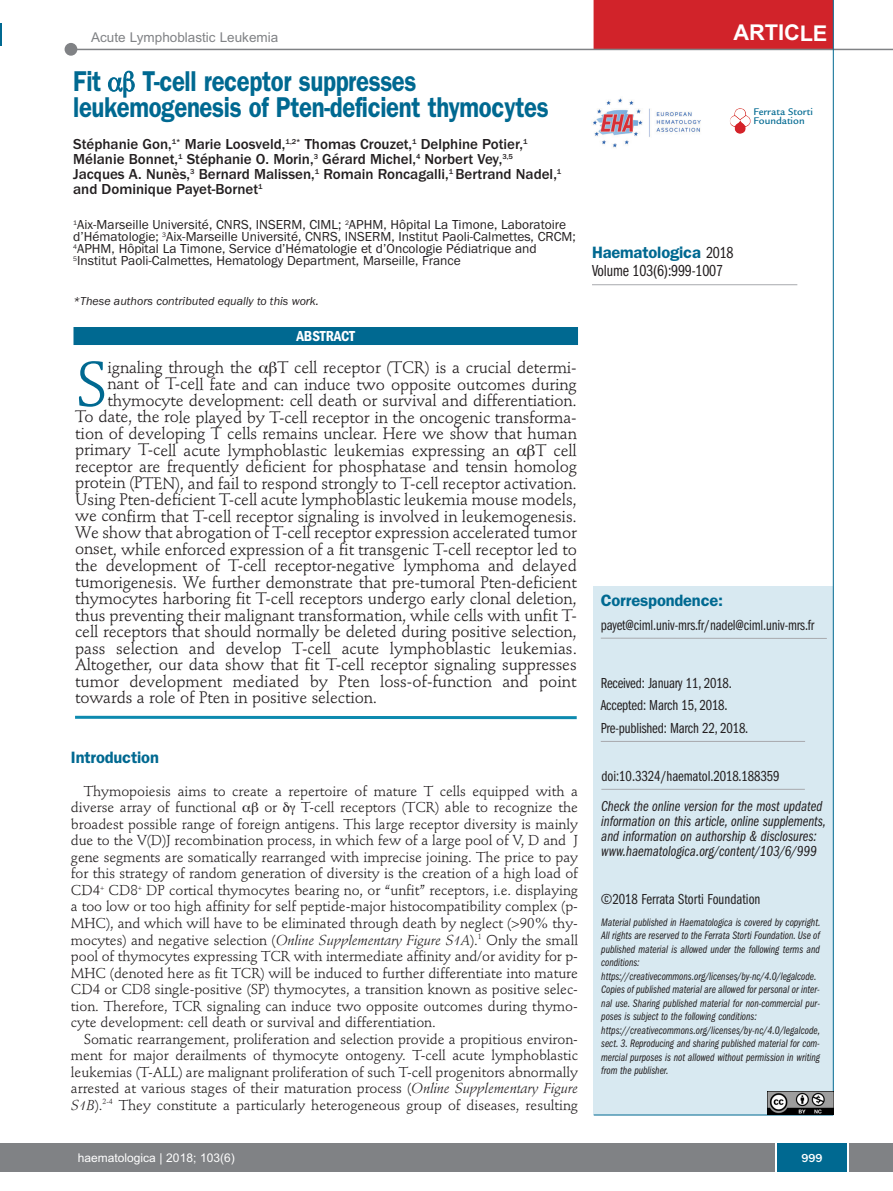
<style>
.page{position:relative;width:893px;height:1191px;background:#fff}
.page>*{position:absolute;margin:0;border:0;box-sizing:border-box;transform-origin:0 0}
.t1{font:62.7px "Stempel Schneidler";color:#006991}
.t2{font:600 28.8px/25.5px "Franklin Gothic";letter-spacing:-.015em;color:#006991;scale:.83 1}
.t3{font:700 21.75px "Arial";letter-spacing:-.01em;color:#fff}
.t4{font:16.5px/16.5px "Stempel Schneidler";letter-spacing:-.01em;color:#231f20;text-align:justify}
.t5{font:600 16.5px "Franklin Gothic";letter-spacing:-.01em;color:#006991}
.t6{font:16.5px "Franklin Gothic Book Cmpr";letter-spacing:-.01em;color:#231f20}
.t7{font:500 15px/15px "Franklin Gothic";color:#231f20}
.t8{font:15px/22.5px "Franklin Gothic Book Cmpr";letter-spacing:-.01em;color:#231f20}
.t9{font:15px/15px "Franklin Gothic Book Cmpr Ital";color:#231f20}
.t10{font:600 condensed 15px "Franklin Gothic";letter-spacing:-.005em;color:#fff}
.t11{font:14.25px/16.5px "Stempel Schneidler";letter-spacing:-.005em;color:#231f20;text-align:justify}
.t12{font:13.5px/12px "Franklin Gothic";color:#231f20}
.t13{font:13.5px "Arial";color:#808285}
.t14{font:italic 12px "Franklin Gothic";color:#231f20}
.t15{font:12px "Arial";color:#fff}
.t16{font:500 12px "Franklin Gothic";color:#fff}
.t17{font:11.25px/13.5px "Franklin Gothic Book Cmpr Ital";color:#231f20}
.t18{font:500 10.5px/9px "Legacy Sans";color:#006991}
.s1{font-style:italic}
.s2{font-family:"Franklin Gothic Book Cmpr";font-weight:400;color:#231f20}
</style>
<div class="page">
<div style="left:1px;top:1143px;width:892px;height:28px;background:#808285"></div>
<div style="left:777px;top:1143px;width:70px;height:28px;background:#006991"></div>
<hr style="left:775px;top:1143px;width:2px;height:28px;background:#fff">
<hr style="left:847px;top:1143px;width:2px;height:28px;background:#fff">
<div style="left:594px;top:586px;width:239px;height:529px;background:#d8e9f1"></div>
<hr style="left:601px;top:741px;width:204px;height:1px;background:#a8a9ad">
<hr style="left:601px;top:638px;width:226px;height:1px;background:#a8a9ad">
<hr style="left:594px;top:1114px;width:239px;height:1px;background:#006991">
<img style="left:730px;top:108px;width:20px;height:26px">
<img style="left:591px;top:98px;width:110px;height:50px">
<hr style="left:592px;top:284px;width:205px;height:1px;background:#a8a9ad">
<div style="left:594px;top:0;width:239px;height:50px;background:#d1232a"></div>
<hr style="left:70px;top:49px;width:823px;height:1px;background:#808285">
<div style="left:65px;top:43px;width:12px;height:13px;background:#808285;border-radius:50%"></div>
<hr style="left:601px;top:789px;width:204px;height:1px;background:#a8a9ad">
<hr style="left:833px;top:0;width:1px;height:1114px;background:#006991">
<img style="left:768px;top:1091px;width:65px;height:23px">
<hr style="left:0;top:23px;width:2px;height:22px;background:#006991">
<svg style="left:0;top:1143px;width:1px;height:28px"></svg>
<hr style="left:75px;top:716px;width:502px;height:3px;background:#0d8aaf">
<div style="left:73px;top:327px;width:505px;height:18px;background:#006991"></div>
<p class="t13" style="left:91px;top:30px;width:189px">Acute Lymphoblastic Leukemia</p>
<h3 class="t3" style="left:734px;top:20px;width:95px">ARTICLE</h3>
<h2 class="t2" style="left:73px;top:71px;width:35px">Fit</h2>
<h2 class="t2" style="left:73px;top:71px;width:574px;text-indent:69px">T-cell receptor suppresses leukemogenesis of Pten-deficient thymocytes</h2>
<p class="t7" style="left:73px;top:136px;width:490px">Stéphanie Gon,<sup>1*</sup> Marie Loosveld,<sup>1,2*</sup> Thomas Crouzet,<sup>1</sup> Delphine Potier,<sup>1<br></sup>Mélanie Bonnet,<sup>1</sup> Stéphanie O. Morin,<sup>3</sup> Gérard Michel,<sup>4</sup> Norbert Vey,<sup>3,5<br></sup>Jacques A. Nunès,<sup>3</sup> Bernard Malissen,<sup>1</sup> Romain Roncagalli,<sup>1</sup> Bertrand Nadel,<sup>1 </sup>and Dominique Payet-Bornet<sup>1</sup></p>
<p class="t12" style="left:73px;top:219px;width:504px"><sup>1</sup>Aix-Marseille Université, CNRS, INSERM, CIML; <sup>2</sup>APHM, Hôpital La Timone, Laboratoire d’Hématologie; <sup>3</sup>Aix-Marseille Université, CNRS, INSERM, Institut Paoli-Calmettes, CRCM; <sup>4</sup>APHM, Hôpital La Timone, Service d’Hématologie et d’Oncologie Pédiatrique and <sup>5</sup>Institut Paoli-Calmettes, Hematology Department, Marseille, France</p>
<p class="t14" style="left:73px;top:294px;width:247px">*These authors contributed equally to this work.</p>
<p class="t10" style="left:296px;top:331px;width:60px">ABSTRACT</p>
<h1 class="t1" style="left:75px;top:358px;width:34px">S</h1>
<p class="t4" style="left:108px;top:361px;width:147px">ignaling through the</p>
<p class="t4" style="left:277px;top:361px;width:301px">T cell receptor (TCR) is a crucial determi-</p>
<p class="t4" style="left:108px;top:377px;width:471px">nant of T-cell fate and can induce two opposite outcomes during</p>
<p class="t4" style="left:108px;top:394px;width:471px">thymocyte development: cell death or survival and differentiation.</p>
<p class="t4" style="left:75px;top:410px;width:503px">To date, the role played by T-cell receptor in the oncogenic transforma-</p>
<p class="t4" style="left:75px;top:427px;width:503px">tion of developing T cells remains unclear. Here we show that human</p>
<p class="t4" style="left:75px;top:443px;width:435px">primary T-cell acute lymphoblastic leukemias expressing an</p>
<p class="t4" style="left:75px;top:443px;width:503px;text-indent:460px">T cell receptor are frequently deficient for phosphatase and tensin homolog protein (PTEN), and fail to respond strongly to T-cell receptor activation.<br>Using Pten-deficient T-cell acute lymphoblastic leukemia mouse models, we confirm that T-cell receptor signaling is involved in leukemogenesis.<br>We show that abrogation of T-cell receptor expression accelerated tumor onset, while enforced expression of a fit transgenic T-cell receptor led to the development of T-cell receptor-negative lymphoma and delayed tumorigenesis. We further demonstrate that pre-tumoral Pten-deficient thymocytes harboring fit T-cell receptors undergo early clonal deletion, thus preventing their malignant transformation, while cells with unfit T&shy;cell receptors that should normally be deleted during positive selection, pass selection and develop T-cell acute lymphoblastic leukemias.<br>Altogether, our data show that fit T-cell receptor signaling suppresses tumor development mediated by Pten loss-of-function and point towards a role of Pten in positive selection.</p>
<p class="t5" style="left:71px;top:751px;width:89px">Introduction</p>
<p class="t11" style="left:71px;top:784px;width:509px;text-indent:13px">Thymopoiesis aims to create a repertoire of mature T cells equipped with a diverse array of functional</p>
<p class="t11" style="left:71px;top:800px;width:509px;text-indent:230px">T-cell receptors (TCR) able to recognize the broadest possible range of foreign antigens. This large receptor diversity is mainly due to the V(D)J recombination process, in which few of a large pool of V, D and J gene segments are somatically rearranged with imprecise joining. The price to pay for this strategy of random generation of diversity is the creation of a high load of CD4<sup>+</sup> CD8<sup>+</sup> DP cortical thymocytes bearing no, or “unfit” receptors, i.e. displaying a too low or too high affinity for self peptide-major histocompatibility complex (p-MHC), and which will have to be eliminated through death by neglect (&gt;90% thy&shy;mocytes) and negative selection (<span class="s1">Online Supplementary Figure S1A</span>).<sup>1</sup> Only the small pool of thymocytes expressing TCR with intermediate affinity and/or avidity for p-MHC (denoted here as fit TCR) will be induced to further differentiate into mature CD4 or CD8 single-positive (SP) thymocytes, a transition known as positive selec&shy;tion. Therefore, TCR signaling can induce two opposite outcomes during thymo&shy;cyte development: cell death or survival and differentiation.</p>
<p class="t11" style="left:71px;top:1031px;width:509px;text-indent:13px">Somatic rearrangement, proliferation and selection provide a propitious environ&shy;ment for major derailments of thymocyte ontogeny. T-cell acute lymphoblastic leukemias (T-ALL) are malignant proliferation of such T-cell progenitors abnormally arrested at various stages of their maturation process (<span class="s1">Online Supplementary Figure S1B</span>).<sup>2-4</sup> They constitute a particularly heterogeneous group of diseases, resulting</p>
<p class="t11" style="left:264px;top:800px;width:14px">or</p>
<p class="t18" style="left:754px;top:108px;width:61px">Ferrata Storti<br>Foundation</p>
<p class="t5" style="left:592px;top:247px;width:143px">Haematologica <span class="s2">2018</span></p>
<p class="t6" style="left:592px;top:265px;width:133px">Volume 103(6):999-1007</p>
<p class="t5" style="left:601px;top:595px;width:124px">Correspondence:</p>
<p class="t8" style="left:601px;top:614px;width:215px">payet@ciml.univ-mrs.fr/nadel@ciml.univ-mrs.fr</p>
<p class="t8" style="left:601px;top:672px;width:149px">Received: January 11, 2018.<br>Accepted: March 15, 2018.<br>Pre-published: March 22, 2018.</p>
<p class="t8" style="left:601px;top:765px;width:180px">doi:10.3324/haematol.2018.188359</p>
<p class="t9" style="left:601px;top:800px;width:226px">Check the online version for the most updated information on this article, online supplements, and information on authorship &amp; disclosures: www.haematologica.org/content/103/6/999</p>
<p class="t8" style="left:601px;top:889px;width:161px">©2018 Ferrata Storti Foundation</p>
<p class="t17" style="left:601px;top:916px;width:221px">Material published in Haematologica is covered by copyright.<br>All rights are reserved to the Ferrata Storti Foundation. Use of published material is allowed under the following terms and conditions: https://creativecommons.org/licenses/by-nc/4.0/legalcode.<br>Copies of published material are allowed for personal or inter&shy;nal use. Sharing published material for non-commercial pur&shy;poses is subject to the following conditions: https://creativecommons.org/licenses/by-nc/4.0/legalcode, sect. 3. Reproducing and sharing published material for com&shy;mercial purposes is not allowed without permission in writing from the publisher.</p>
<p class="t15" style="left:78px;top:1150px;width:158px">haematologica | 2018; 103(6)</p>
<p class="t16" style="left:801px;top:1150px;width:23px">999</p>
</div>
